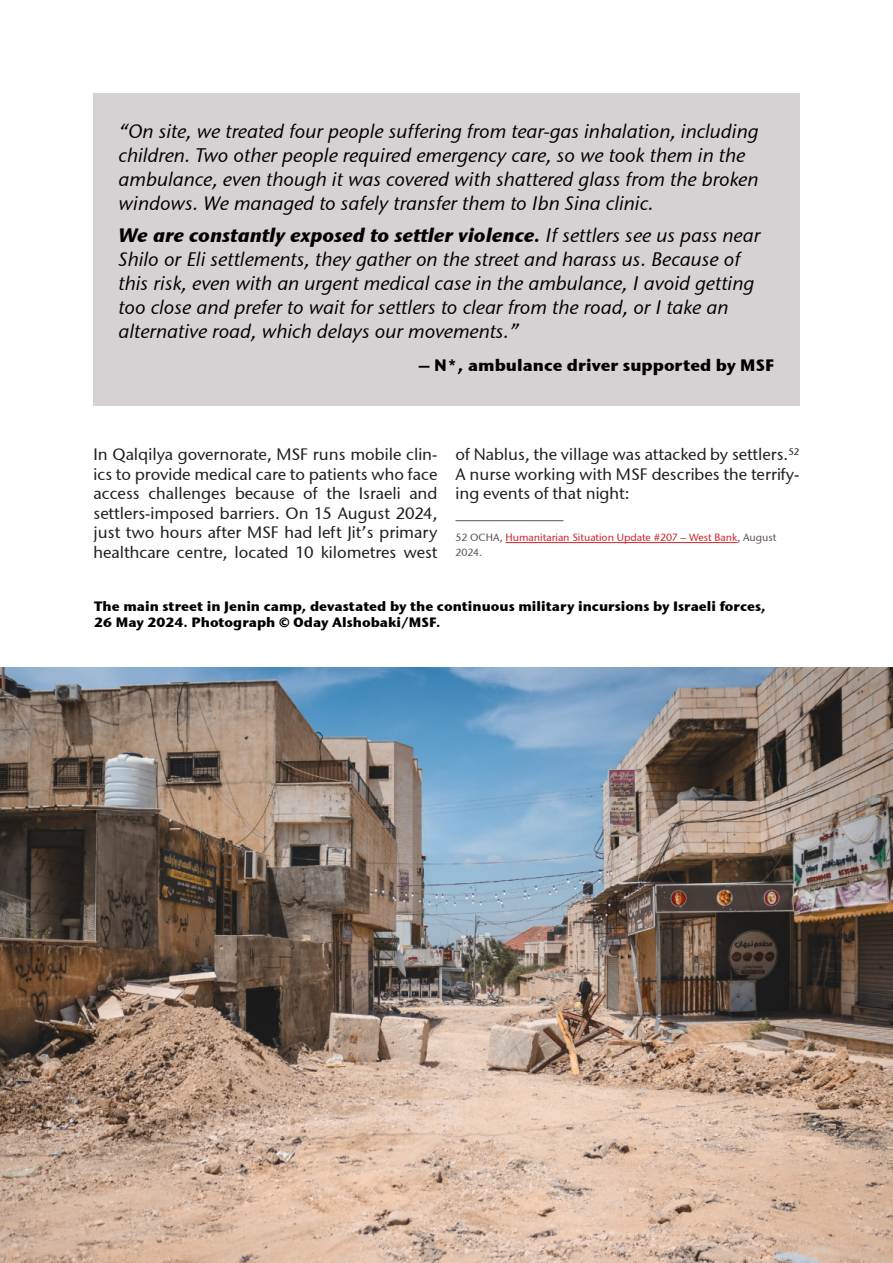
<style>
.page{position:relative;width:893px;height:1263px;background:#fff}
.page>*{position:absolute;margin:0;border:0;box-sizing:border-box;transform-origin:0 0}
.t1{font:italic 19.5px/24px "Stone Sans ITCTT Medium";color:#000}
.t2{font:italic 19.5px "Stone Sans ITCTT Bold";color:#000}
.t3{font:16.5px/19.5px "Stone Sans ITCTT Medium";color:#231f20;text-align:justify}
.t4{font:16.5px "Stone Sans ITCTT Bold";color:#000}
.t5{font:13.5px/16.5px "Stone Sans ITCTT Bold";color:#000}
.t6{font:10.5px/15px "Stone Sans ITCTT Medium";color:#d1232a}
.s1{font-family:"Stone Sans ITCTT Medium"}
.s2{color:#615353}
</style>
<div class="page">
<hr style="left:455px;top:520px;width:108px;height:1px;background:#615353">
<hr style="left:505px;top:542px;width:232px;height:1px;background:#d1232a">
<div style="left:93px;top:94px;width:706px;height:312px;background:#d6d1d2"></div>
<img style="left:0;top:668px;width:892px;height:595px">
<hr style="left:892px;top:0;width:1px;height:1263px;background:#615353">
<p class="t1" style="left:119px;top:121px;width:641px">“On site, we treated four people suffering from tear-gas inhalation, including children. Two other people required emergency care, so we took them in the ambulance, even though it was covered with shattered glass from the broken windows. We managed to safely transfer them to Ibn Sina clinic.</p>
<p class="t2" style="left:119px;top:228px;width:643px">We are constantly exposed to settler violence. <span class="s1">If settlers see us pass near</span></p>
<p class="t1" style="left:119px;top:249px;width:637px">Shilo or Eli settlements, they gather on the street and harass us. Because of this risk, even with an urgent medical case in the ambulance, I avoid getting too close and prefer to wait for settlers to clear from the road, or I take an alternative road, which delays our movements.”</p>
<p class="t4" style="left:419px;top:358px;width:357px">– N*, ambulance driver supported by MSF</p>
<p class="t3" style="left:94px;top:446px;width:345px">In Qalqilya governorate, MSF runs mobile clin&shy;ics to provide medical care to patients who face access challenges because of the Israeli and settlers-imposed barriers. On 15 August 2024, just two hours after MSF had left Jit’s primary healthcare centre, located 10 kilometres west</p>
<p class="t3" style="left:455px;top:446px;width:345px">of Nablus, the village was attacked by settlers.<sup>52<br></sup>A nurse working with MSF describes the terrify&shy;ing events of that night:</p>
<p class="t6" style="left:455px;top:531px;width:322px"><span class="s2">52 OCHA,</span> Humanitarian Situation Update #207 – West Bank<span class="s2">, August<br>2024.</span></p>
<p class="t5" style="left:94px;top:599px;width:673px">The main street in Jenin camp, devastated by the continuous military incursions by Israeli forces,<br>26 May 2024. Photograph © Oday Alshobaki/MSF.</p>
</div>
